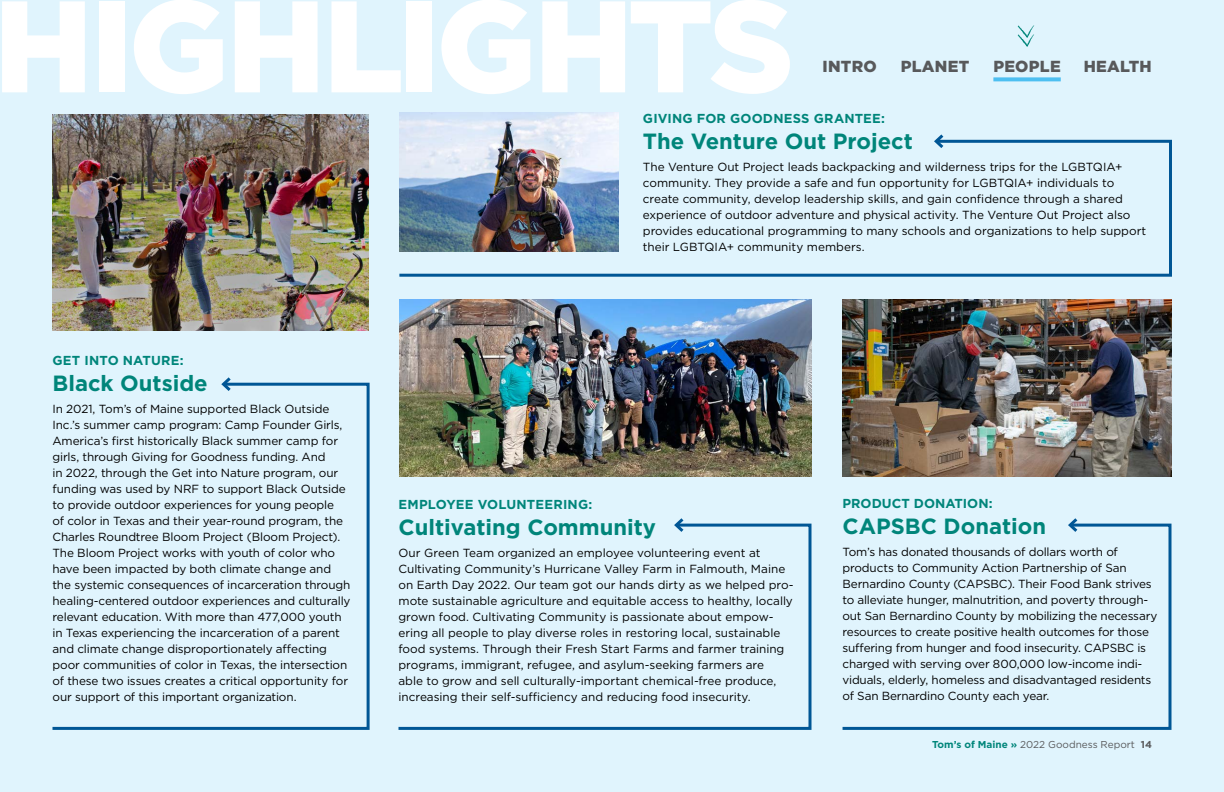
<style>
.page{position:relative;width:1224px;height:792px;background:#e0f4fd}
.page>*{position:absolute;margin:0;border:0;box-sizing:border-box;transform-origin:0 0}
.t1{font:900 130px "Gotham";letter-spacing:-.03em;color:#fff}
.t2{font:700 22px "Gotham";color:#00857a}
.t3{font:900 16px "Gotham";letter-spacing:.015em;color:#58595b}
.t4{font:700 13px "Gotham";letter-spacing:.01em;color:#00857a}
.t5{font:11.8px/16px "Gotham";letter-spacing:-.01em;color:#000}
.t6{font:10px "Gotham";color:#58595b}
.s1{font-weight:700;color:#00857a}
.s2{font-weight:700}
</style>
<div class="page">
<svg style="left:993px;top:77px;width:68px;height:4px"></svg>
<img style="left:399px;top:113px;width:220px;height:25px">
<img style="left:52px;top:114px;width:316px;height:216px">
<svg style="left:52px;top:382px;width:318px;height:348px"></svg>
<svg style="left:219px;top:377px;width:15px;height:17px"></svg>
<svg style="left:399px;top:138px;width:773px;height:139px"></svg>
<svg style="left:932px;top:134px;width:15px;height:17px"></svg>
<img style="left:399px;top:299px;width:413px;height:178px">
<svg style="left:398px;top:523px;width:414px;height:207px"></svg>
<svg style="left:672px;top:518px;width:15px;height:17px"></svg>
<img style="left:843px;top:299px;width:329px;height:178px">
<svg style="left:842px;top:523px;width:330px;height:207px"></svg>
<svg style="left:1066px;top:518px;width:15px;height:17px"></svg>
<svg style="left:1018px;top:25px;width:17px;height:22px"></svg>
<p class="t1" style="left:-6px;top:-43px;width:802px">HIGHLIGHTS</p>
<h3 class="t3" style="left:823px;top:55px;width:56px">INTRO</h3>
<h3 class="t3" style="left:901px;top:55px;width:70px">PLANET</h3>
<h3 class="t3" style="left:993px;top:55px;width:69px">PEOPLE</h3>
<h3 class="t3" style="left:1084px;top:55px;width:69px">HEALTH</h3>
<p class="t4" style="left:52px;top:351px;width:133px">GET INTO NATURE:</p>
<h4 class="t2" style="left:52px;top:368px;width:157px">Black Outside</h4>
<p class="t5" style="left:52px;top:400px;width:300px">In 2021, Tom’s of Maine supported Black Outside Inc.’s summer camp program: Camp Founder Girls, America’s first historically Black summer camp for girls, through Giving for Goodness funding. And<br>in 2022, through the Get into Nature program, our funding was used by NRF to support Black Outside to provide outdoor experiences for young people<br>of color in Texas and their year-round program, the Charles Roundtree Bloom Project (Bloom Project).<br>The Bloom Project works with youth of color who have been impacted by both climate change and the systemic consequences of incarceration through healing-centered outdoor experiences and culturally relevant education. With more than 477,000 youth in Texas experiencing the incarceration of a parent and climate change disproportionately affecting poor communities of color in Texas, the intersection of these two issues creates a critical opportunity for our support of this important organization.</p>
<p class="t4" style="left:643px;top:110px;width:244px">GIVING FOR GOODNESS GRANTEE:</p>
<h3 class="t2" style="left:643px;top:127px;width:272px">The Venture Out Project</h3>
<p class="t5" style="left:643px;top:159px;width:505px">The Venture Out Project leads backpacking and wilderness trips for the LGBTQIA+ community. They provide a safe and fun opportunity for LGBTQIA+ individuals to create community, develop leadership skills, and gain confidence through a shared experience of outdoor adventure and physical activity. The Venture Out Project also provides educational programming to many schools and organizations to help support their LGBTQIA+ community members.</p>
<p class="t4" style="left:398px;top:496px;width:195px">EMPLOYEE VOLUNTEERING:</p>
<h3 class="t2" style="left:398px;top:513px;width:259px">Cultivating Community</h3>
<p class="t5" style="left:398px;top:545px;width:396px">Our Green Team organized an employee volunteering event at Cultivating Community’s Hurricane Valley Farm in Falmouth, Maine on Earth Day 2022. Our team got our hands dirty as we helped pro&shy;mote sustainable agriculture and equitable access to healthy, locally grown food. Cultivating Community is passionate about empow&shy;ering all people to play diverse roles in restoring local, sustainable food systems. Through their Fresh Start Farms and farmer training programs, immigrant, refugee, and asylum-seeking farmers are<br>able to grow and sell culturally-important chemical-free produce, increasing their self-sufficiency and reducing food insecurity.</p>
<p class="t4" style="left:843px;top:495px;width:152px">PRODUCT DONATION:</p>
<h3 class="t2" style="left:843px;top:512px;width:205px">CAPSBC Donation</h3>
<p class="t5" style="left:843px;top:544px;width:311px">Tom’s has donated thousands of dollars worth of products to Community Action Partnership of San<br>Bernardino County (CAPSBC). Their Food Bank strives</p>
<p class="t5" style="left:843px;top:608px;width:316px">out San Bernardino County by mobilizing the necessary resources to create positive health outcomes for those suffering from hunger and food insecurity. CAPSBC is</p>
<p class="t5" style="left:843px;top:672px;width:310px">viduals, elderly, homeless and disadvantaged residents of San Bernardino County each year.</p>
<p class="t6" style="left:932px;top:738px;width:221px"><span class="s1">Tom’s of Maine »</span> 2022 Goodness Report <span class="s2">14</span></p>
<p class="t5" style="left:843px;top:592px;width:307px">to alleviate hunger, malnutrition, and poverty through-</p>
<p class="t5" style="left:843px;top:656px;width:301px">charged with serving over 800,000 low-income indi-</p>
</div>
